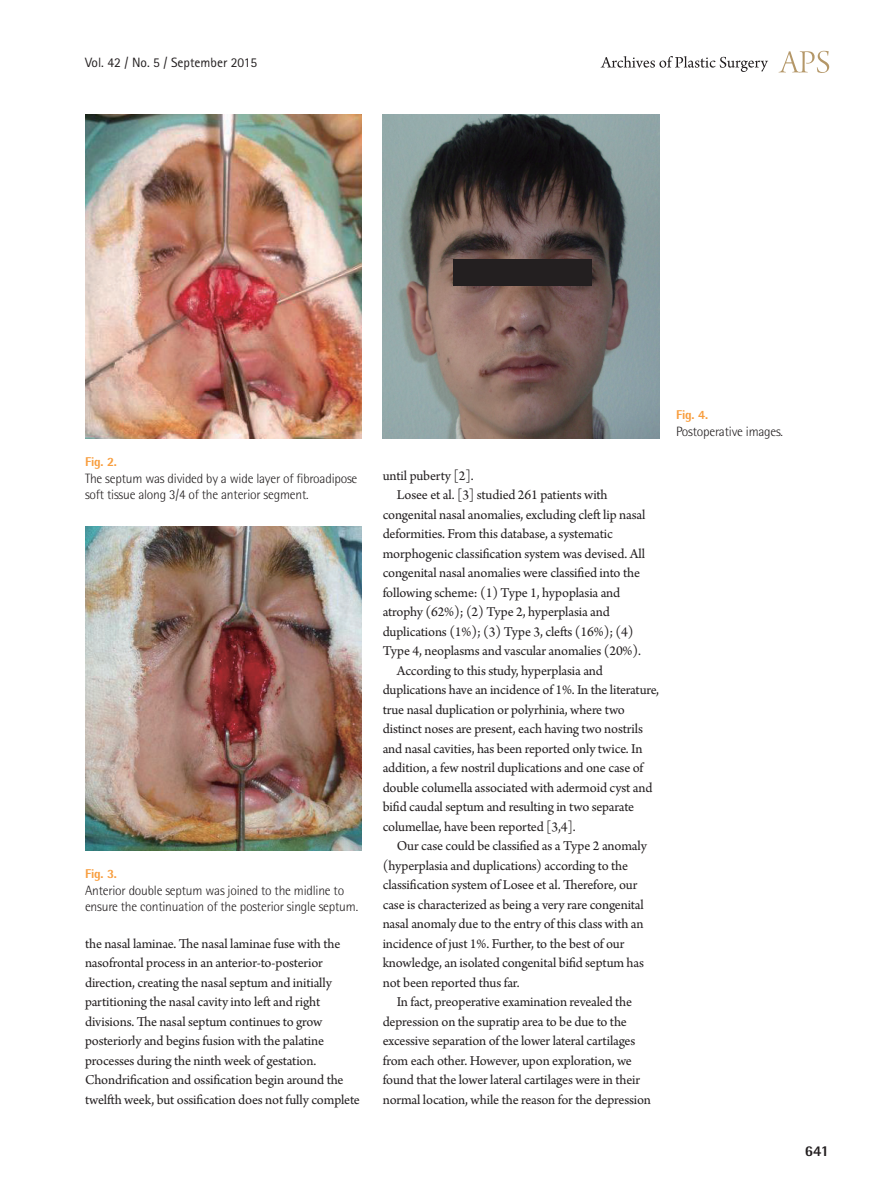
<style>
.page{position:relative;width:893px;height:1191px;background:#fff}
.page>*{position:absolute;margin:0;border:0;box-sizing:border-box;transform-origin:0 0}
.t1{font:800 15px "Rotis Semi Sans Std";color:#231f20}
.본문{font:14.25px/19.5px "Arno Pro";letter-spacing:-.01em;color:#231f20}
.표_그림_설명{font:300 13.5px/16.2px "Rotis Semi Sans Std";letter-spacing:-.015em;color:#231f20}
.권_호_월{font:13.5px "Rotis Sans Serif Std";color:#231f20}
.표_그림_설명-2{font:800 12.75px "Rotis Semi Sans Std";letter-spacing:-.015em;color:#f89d3d}
</style>
<div class="page">
<svg style="left:779px;top:51px;width:50px;height:22px"></svg>
<svg style="left:601px;top:56px;width:167px;height:16px"></svg>
<img style="left:85px;top:115px;width:276px;height:323px">
<img style="left:85px;top:527px;width:276px;height:323px">
<img style="left:383px;top:115px;width:276px;height:323px">
<div style="left:453px;top:259px;width:138px;height:27px;background:#231f20"></div>
<p class="권_호_월" style="left:85px;top:54px;width:174px">Vol. 42 / No. 5 / September 2015</p>
<p class="표_그림_설명-2" style="left:85px;top:454px;width:33px">Fig. 2.</p>
<p class="표_그림_설명" style="left:85px;top:470px;width:274px">The septum was divided by a wide layer of fibroadipose soft tissue along 3/4 of the anterior segment.</p>
<p class="표_그림_설명-2" style="left:85px;top:866px;width:33px">Fig. 3.</p>
<p class="표_그림_설명" style="left:85px;top:882px;width:275px">Anterior double septum was joined to the midline to ensure the continuation of the posterior single septum.</p>
<p class="본문" style="left:85px;top:934px;width:276px">the nasal laminae. The nasal laminae fuse with the nasofrontal process in an anterior-to-posterior direction, creating the nasal septum and initially partitioning the nasal cavity into left and right divisions. The nasal septum continues to grow posteriorly and begins fusion with the palatine processes during the ninth week of gestation.<br>Chondrification and ossification begin around the twelfth week, but ossification does not fully complete</p>
<p class="본문" style="left:383px;top:466px;width:93px">until puberty [2].</p>
<p class="본문" style="left:383px;top:486px;width:264px;text-indent:14px">Losee et al. [3] studied 261 patients with congenital nasal anomalies, excluding cleft lip nasal deformities. From this database, a systematic morphogenic classification system was devised. All congenital nasal anomalies were classified into the following scheme: (1) Type 1, hypoplasia and atrophy (62%); (2) Type 2, hyperplasia and duplications (1%); (3) Type 3, clefts (16%); (4)<br>Type 4, neoplasms and vascular anomalies (20%).</p>
<p class="본문" style="left:383px;top:661px;width:278px;text-indent:14px">According to this study, hyperplasia and duplications have an incidence of 1%. In the literature, true nasal duplication or polyrhinia, where two distinct noses are present, each having two nostrils and nasal cavities, has been reported only twice. In addition, a few nostril duplications and one case of double columella associated with adermoid cyst and bifid caudal septum and resulting in two separate columellae, have been reported [3,4].</p>
<p class="본문" style="left:383px;top:837px;width:266px;text-indent:14px">Our case could be classified as a Type 2 anomaly (hyperplasia and duplications) according to the classification system of Losee et al. Therefore, our case is characterized as being a very rare congenital nasal anomaly due to the entry of this class with an incidence of just 1%. Further, to the best of our knowledge, an isolated congenital bifid septum has not been reported thus far.</p>
<p class="본문" style="left:383px;top:993px;width:270px;text-indent:14px">In fact, preoperative examination revealed the depression on the supratip area to be due to the excessive separation of the lower lateral cartilages from each other. However, upon exploration, we found that the lower lateral cartilages were in their normal location, while the reason for the depression</p>
<p class="표_그림_설명-2" style="left:676px;top:407px;width:33px">Fig. 4.</p>
<p class="표_그림_설명" style="left:676px;top:423px;width:108px">Postoperative images.</p>
<p class="t1" style="left:805px;top:1141px;width:26px">641</p>
</div>
